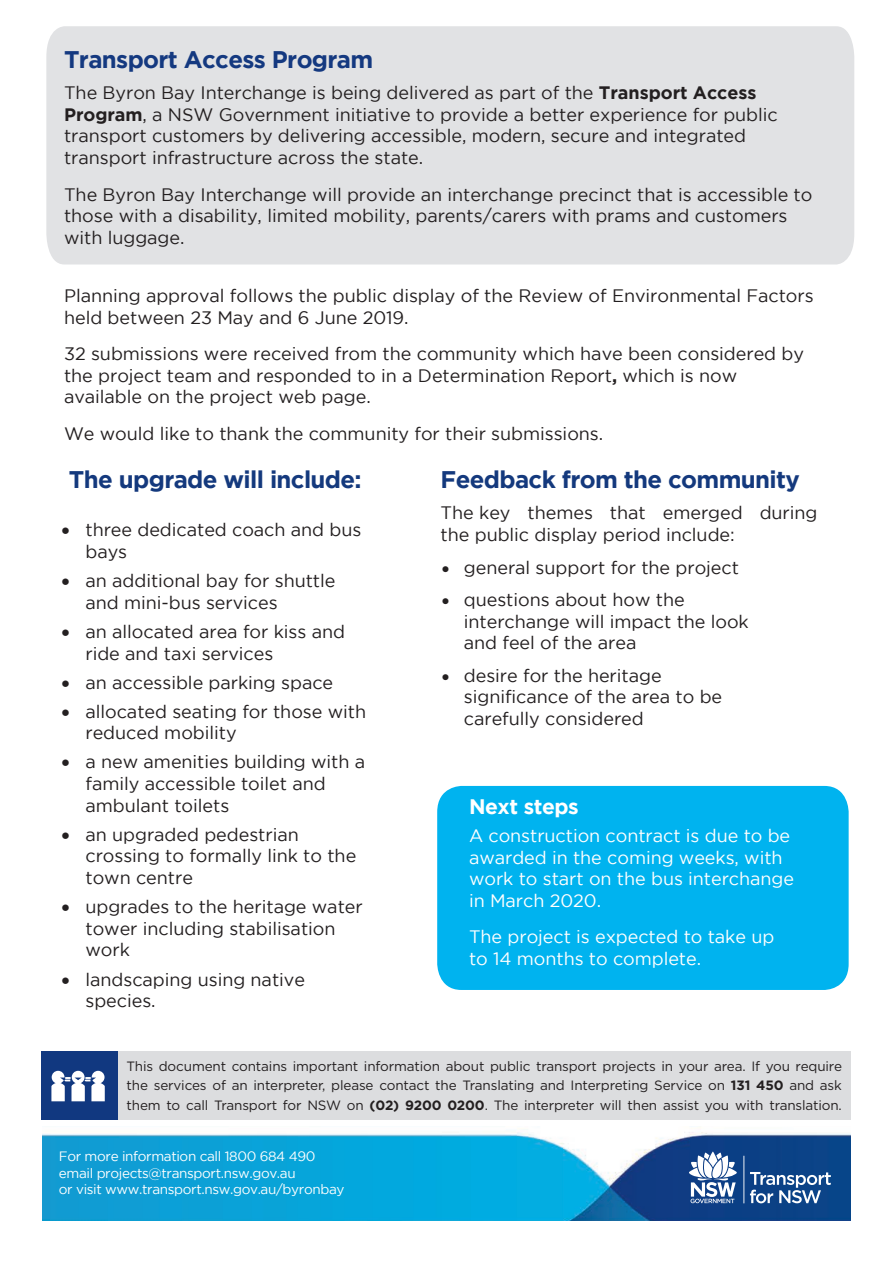
<style>
.page{position:relative;width:893px;height:1263px;background:#fff}
.page>*{position:absolute;margin:0;border:0;box-sizing:border-box;transform-origin:0 0}
.t1{font:700 24px "Gotham";letter-spacing:-.025em;color:#14397d}
.t2{font:700 24px "Gotham";letter-spacing:-.025em;color:#143980}
.t3{font:700 21px "Gotham";letter-spacing:-.02em;color:#fff}
.t4{font:18px/21.6px "Gotham";letter-spacing:-.005em;color:#231f20}
.t5{font:18px/21.6px "Gotham";letter-spacing:-.005em;color:#fff}
.t6{font:13.5px/19.5px "Gotham";letter-spacing:-.01em;color:#231f20;text-align:justify}
.t7{font:13.5px/16.2px "Gotham";letter-spacing:-.025em;color:#fff}
.s1{font-weight:700}
</style>
<div class="page">
<div style="left:118px;top:1051px;width:732px;height:68px;background:#dcdddf"></div>
<img style="left:43px;top:1132px;width:807px;height:88px">
<hr style="left:743px;top:1156px;width:1px;height:47px;background:#fff">
<div style="left:46px;top:26px;width:808px;height:238px;background:#e1e2e4"></div>
<div style="left:437px;top:786px;width:412px;height:204px;background:#00b3ef;border-radius:25px"></div>
<div style="left:41px;top:1051px;width:77px;height:68px;background:#113880"></div>
<svg style="left:51px;top:1071px;width:54px;height:30px"></svg>
<svg style="left:689px;top:1151px;width:48px;height:52px"></svg>
<svg style="left:750px;top:1172px;width:81px;height:31px"></svg>
<h2 class="t2" style="left:64px;top:46px;width:311px">Transport Access Program</h2>
<p class="t4" style="left:64px;top:82px;width:715px">The Byron Bay Interchange is being delivered as part of the <span class="s1">Transport Access Program</span>, a NSW Government initiative to provide a better experience for public transport customers by delivering accessible, modern, secure and integrated transport infrastructure across the state.</p>
<p class="t4" style="left:64px;top:183px;width:750px">The Byron Bay Interchange will provide an interchange precinct that is accessible to those with a disability, limited mobility, parents/carers with prams and customers with luggage.</p>
<p class="t4" style="left:64px;top:284px;width:751px">Planning approval follows the public display of the Review of Environmental Factors held between 23 May and 6 June 2019.</p>
<p class="t4" style="left:64px;top:343px;width:741px">32 submissions were received from the community which have been considered by the project team and responded to in a Determination Report<span class="s1">,</span> which is now available on the project web page.</p>
<p class="t4" style="left:64px;top:422px;width:541px">We would like to thank the community for their submissions.</p>
<h2 class="t1" style="left:69px;top:465px;width:294px">The upgrade will include:</h2>
<p class="t4" style="left:85px;top:519px;width:277px;text-indent:-24px">• three dedicated coach and bus bays</p>
<p class="t4" style="left:85px;top:570px;width:251px;text-indent:-24px">• an additional bay for shuttle and mini-bus services</p>
<p class="t4" style="left:85px;top:620px;width:261px;text-indent:-24px">• an allocated area for kiss and ride and taxi services</p>
<p class="t4" style="left:61px;top:671px;width:273px">• an accessible parking space</p>
<p class="t4" style="left:85px;top:700px;width:282px;text-indent:-24px">• allocated seating for those with reduced mobility</p>
<p class="t4" style="left:85px;top:751px;width:281px;text-indent:-24px">• a new amenities building with a family accessible toilet and ambulant toilets</p>
<p class="t4" style="left:85px;top:823px;width:272px;text-indent:-24px">• an upgraded pedestrian crossing to formally link to the town centre</p>
<p class="t4" style="left:85px;top:896px;width:279px;text-indent:-24px">• upgrades to the heritage water tower including stabilisation work</p>
<p class="t4" style="left:85px;top:968px;width:221px;text-indent:-24px">• landscaping using native species.</p>
<h2 class="t1" style="left:441px;top:466px;width:361px">Feedback from the community</h2>
<p class="t4" style="left:441px;top:502px;width:378px">The key themes that emerged during the public display period include:</p>
<p class="t4" style="left:442px;top:557px;width:299px">• general support for the project</p>
<p class="t4" style="left:464px;top:589px;width:286px;text-indent:-22px">• questions about how the interchange will impact the look and feel of the area</p>
<p class="t4" style="left:464px;top:664px;width:260px;text-indent:-22px">• desire for the heritage significance of the area to be carefully considered</p>
<h3 class="t3" style="left:469px;top:794px;width:111px">Next steps</h3>
<p class="t5" style="left:469px;top:824px;width:327px">A construction contract is due to be awarded in the coming weeks, with work to start on the bus interchange in March 2020.</p>
<p class="t5" style="left:469px;top:926px;width:307px">The project is expected to take up</p>
<p class="t5" style="left:469px;top:947px;width:234px">to 14 months to complete.</p>
<p class="t6" style="left:126px;top:1056px;width:717px">This document contains important information about public transport projects in your area. If you require the services of an interpreter, please contact the Translating and Interpreting Service on <span class="s1">131 450</span> and ask them to call Transport for NSW on <span class="s1">(02) 9200 0200</span>. The interpreter will then assist you with translation.</p>
<p class="t7" style="left:59px;top:1148px;width:287px">For more information call 1800 684 490 email projects@transport.nsw.gov.au<br>or visit www.transport.nsw.gov.au/byronbay</p>
</div>
